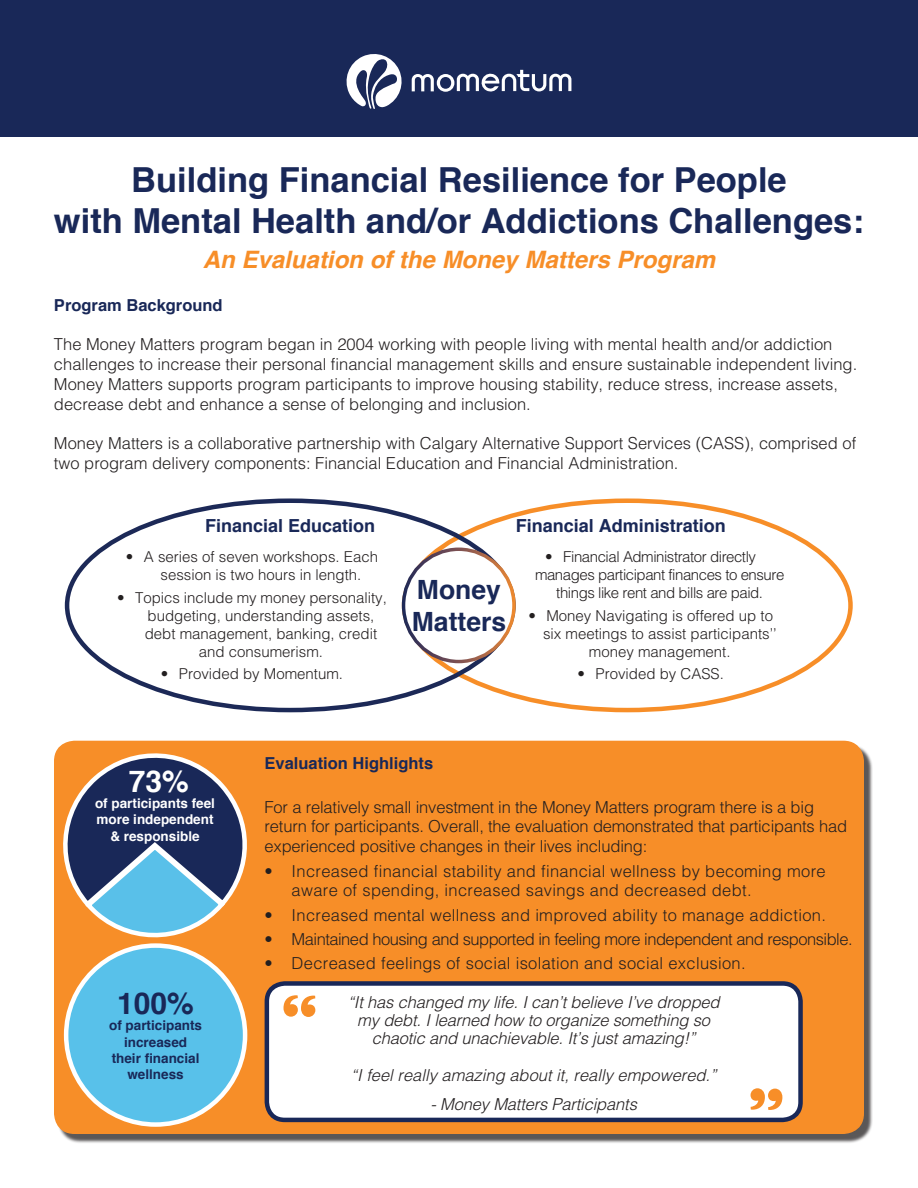
<style>
.page{position:relative;width:918px;height:1188px;background:#fff}
.page>*{position:absolute;margin:0;border:0;box-sizing:border-box;transform-origin:0 0}
.t1{font:76.05px "Brim Narrow Face";color:#f78e28}
.t2{font:700 34.5px/41.4px "Helvetica";color:#192858;text-align:center}
.t3{font:700 30px "Helvetica";color:#192858}
.t4{font:700 30px "Helvetica";color:#fff}
.t5{font:700 26.55px "Helvetica";color:#192858}
.t6{font:italic 700 24px "Helvetica";color:#f78e28}
.t7{font:700 18px "Helvetica";color:#192858}
.t8{font:300 16.5px/19.8px "Helvetica";color:#231f20}
.t9{font:300 16.5px/19.8px "Helvetica";letter-spacing:.02em;color:#231f20}
.t10{font:italic 300 16.5px/18px "Helvetica";letter-spacing:-.01em;color:#231f20;text-align:center}
.t11{font:300 16.5px "Helvetica";letter-spacing:-.03em;color:#231f20}
.t12{font:700 16.5px "Helvetica";color:#192858}
.t13{font:300 15px/18px "Helvetica";color:#231f20}
.t14{font:300 15px "Helvetica";letter-spacing:-.03em;color:#231f20}
.t15{font:700 13.5px/16.2px "Helvetica";color:#fff;text-align:center}
.t16{font:700 13.5px/16.2px "Helvetica";color:#192858;text-align:center}
</style>
<div class="page">
<div style="left:58px;top:744px;width:815px;height:399px;background:#231f20;opacity:.75"></div>
<div style="left:55px;top:741px;width:808px;height:392px;background:#f78e28;border-radius:20px"></div>
<div style="left:0;top:0;width:918px;height:137px;background:#192858"></div>
<svg style="left:412px;top:70px;width:159px;height:22px"></svg>
<svg style="left:347px;top:54px;width:55px;height:55px"></svg>
<svg style="left:55px;top:740px;width:203px;height:198px"></svg>
<div style="left:66px;top:946px;width:179px;height:179px;background:#58c1ea;border-radius:50%"></div>
<div style="left:64px;top:943px;width:183px;height:184px;border:4px solid #fff;border-radius:50%"></div>
<div style="left:402px;top:548px;width:114px;height:115px;border:3px solid #fff;border-radius:50%"></div>
<div style="left:267px;top:983px;width:534px;height:137px;background:#fff;border-radius:18px"></div>
<div style="left:265px;top:981px;width:538px;height:141px;border:4px solid #192858;border-radius:18px"></div>
<p class="t2" style="left:54px;top:159px;width:811px">Building Financial Resilience for People<br>with Mental Health and/or Addictions Challenges:</p>
<p class="t6" style="left:203px;top:239px;width:514px">An Evaluation of the Money Matters Program</p>
<p class="t12" style="left:54px;top:292px;width:170px">Program Background</p>
<p class="t8" style="left:54px;top:334px;width:805px">The Money Matters program began in 2004 working with people living with mental health and/or addiction challenges to increase their personal financial management skills and ensure sustainable independent living.<br>Money Matters supports program participants to improve housing stability, reduce stress, increase assets, decrease debt and enhance a sense of belonging and inclusion.</p>
<p class="t8" style="left:54px;top:433px;width:804px">Money Matters is a collaborative partnership with Calgary Alternative Support Services (CASS), comprised of two program delivery components: Financial Education and Financial Administration.</p>
<p class="t7" style="left:205px;top:512px;width:172px">Financial Education</p>
<p class="t7" style="left:516px;top:512px;width:212px">Financial Administration</p>
<p class="t13" style="left:161px;top:548px;width:219px;text-indent:-35px">• A series of seven workshops. Each session is two hours in length.</p>
<p class="t13" style="left:117px;top:588px;width:271px">• Topics include my money personality,</p>
<p class="t13" style="left:148px;top:606px;width:228px">budgeting, understanding assets,</p>
<p class="t13" style="left:145px;top:624px;width:234px">debt management, banking, credit</p>
<p class="t13" style="left:199px;top:642px;width:126px">and consumerism.</p>
<p class="t13" style="left:161px;top:665px;width:184px">• Provided by Momentum.</p>
<p class="t14" style="left:545px;top:547px;width:212px">• Financial Administrator directly</p>
<p class="t14" style="left:535px;top:565px;width:251px">manages participant finances to ensure</p>
<p class="t14" style="left:556px;top:583px;width:208px">things like rent and bills are paid.</p>
<p class="t13" style="left:528px;top:606px;width:246px">• Money Navigating is offered up to</p>
<p class="t13" style="left:543px;top:624px;width:235px">six meetings to assist participants’’</p>
<p class="t13" style="left:589px;top:642px;width:143px">money management.</p>
<p class="t13" style="left:578px;top:665px;width:148px">• Provided by CASS.</p>
<p class="t5" style="left:417px;top:568px;width:86px">Money</p>
<p class="t5" style="left:412px;top:600px;width:96px">Matters</p>
<p class="t4" style="left:129px;top:757px;width:62px">73%</p>
<p class="t15" style="left:95px;top:795px;width:122px">of participants feel more independent &amp; responsible</p>
<p class="t12" style="left:265px;top:749px;width:170px">Evaluation Highlights</p>
<p class="t8" style="left:265px;top:797px;width:584px">For a relatively small investment in the Money Matters program there is a big return for participants. Overall, the evaluation demonstrated that participants had experienced positive changes in their lives including:</p>
<p class="t9" style="left:292px;top:861px;width:536px;text-indent:-27px">• Increased financial stability and financial wellness by becoming more aware of spending, increased savings and decreased debt.</p>
<p class="t9" style="left:265px;top:905px;width:563px">• Increased mental wellness and improved ability to manage addiction.</p>
<p class="t11" style="left:265px;top:929px;width:590px">• Maintained housing and supported in feeling more independent and responsible.</p>
<p class="t9" style="left:265px;top:953px;width:483px">• Decreased feelings of social isolation and social exclusion.</p>
<p class="t3" style="left:117px;top:979px;width:78px">100%</p>
<p class="t1" style="left:282px;top:976px;width:36px">“</p>
<p class="t16" style="left:109px;top:1018px;width:95px">of participants increased their financial wellness</p>
<p class="t10" style="left:348px;top:993px;width:373px">“It has changed my life. I can’t believe I’ve dropped my debt. I learned how to organize something so chaotic and unachievable. It’s just amazing!”</p>
<p class="t10" style="left:351px;top:1066px;width:367px">“I feel really amazing about it, really empowered.”</p>
<p class="t10" style="left:430px;top:1095px;width:208px">- Money Matters Participants</p>
<p class="t1" style="left:784px;top:1130px;width:36px;rotate:-180deg">“</p>
</div>
